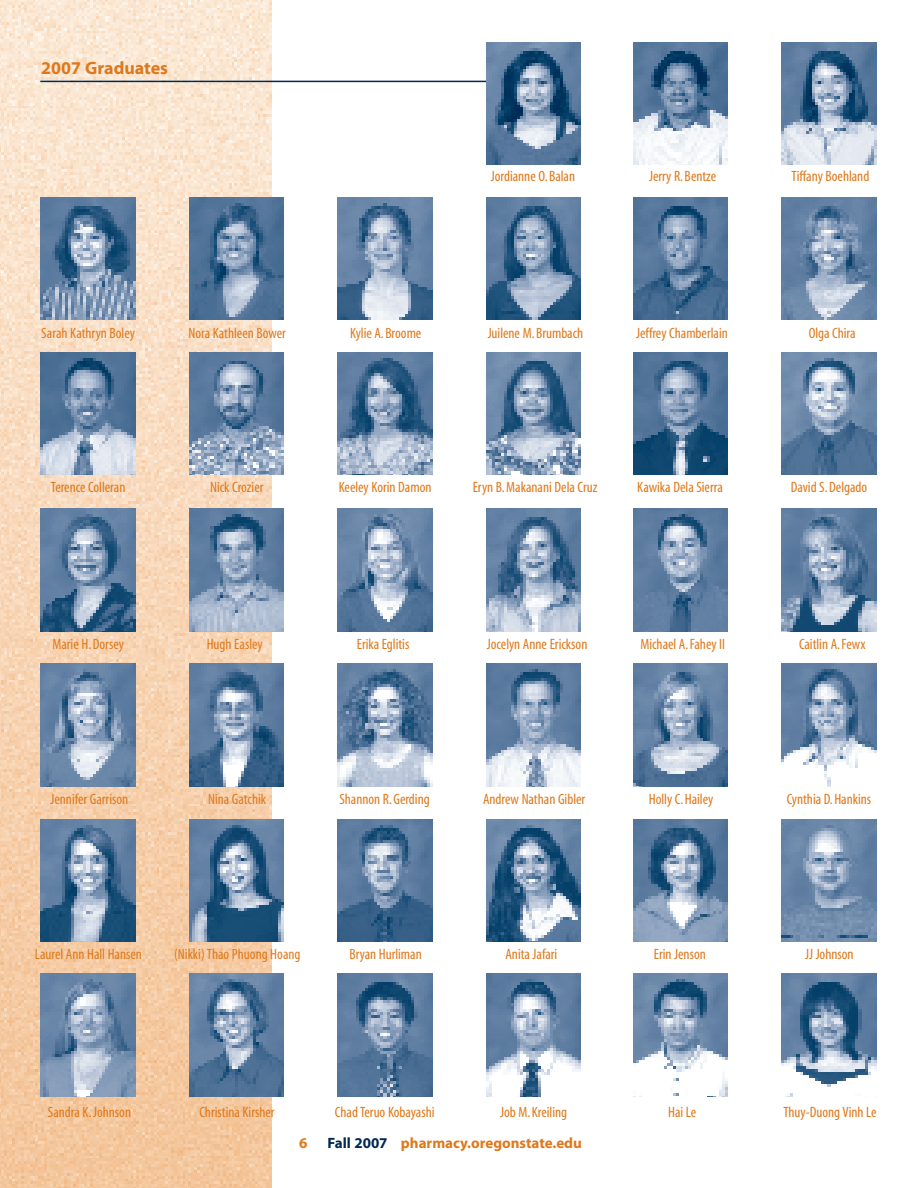
<style>
.page{position:relative;width:918px;height:1188px;background:#fff}
.page>*{position:absolute;margin:0;border:0;box-sizing:border-box;transform-origin:0 0}
.t1{font:700 18px "Myriad";color:#de791b}
.t2{font:condensed 15px "Myriad";color:#de791b}
.t3{font:700 15px "Myriad";color:#de791b}
.s1{color:#002953}
</style>
<div class="page">
<img style="left:0;top:0;width:271px;height:1188px">
<img style="left:41px;top:819px;width:94px;height:123px">
<img style="left:189px;top:819px;width:95px;height:123px">
<img style="left:338px;top:819px;width:94px;height:123px">
<img style="left:486px;top:819px;width:95px;height:123px">
<img style="left:633px;top:42px;width:95px;height:123px">
<img style="left:782px;top:42px;width:94px;height:123px">
<img style="left:41px;top:197px;width:94px;height:123px">
<img style="left:189px;top:197px;width:95px;height:123px">
<img style="left:338px;top:197px;width:94px;height:123px">
<img style="left:486px;top:197px;width:95px;height:123px">
<img style="left:633px;top:197px;width:95px;height:123px">
<img style="left:782px;top:197px;width:94px;height:123px">
<img style="left:41px;top:352px;width:94px;height:123px">
<img style="left:189px;top:352px;width:95px;height:123px">
<img style="left:338px;top:352px;width:94px;height:123px">
<img style="left:486px;top:352px;width:95px;height:123px">
<img style="left:633px;top:352px;width:95px;height:123px">
<img style="left:782px;top:352px;width:94px;height:123px">
<img style="left:41px;top:509px;width:94px;height:122px">
<img style="left:189px;top:509px;width:95px;height:122px">
<img style="left:338px;top:509px;width:94px;height:122px">
<img style="left:486px;top:509px;width:95px;height:122px">
<img style="left:633px;top:509px;width:95px;height:122px">
<img style="left:782px;top:509px;width:94px;height:122px">
<img style="left:41px;top:664px;width:94px;height:122px">
<img style="left:189px;top:664px;width:95px;height:122px">
<img style="left:338px;top:664px;width:94px;height:122px">
<img style="left:486px;top:664px;width:95px;height:122px">
<img style="left:633px;top:664px;width:95px;height:122px">
<img style="left:782px;top:664px;width:94px;height:122px">
<img style="left:633px;top:819px;width:95px;height:123px">
<img style="left:782px;top:819px;width:94px;height:123px">
<img style="left:41px;top:974px;width:94px;height:122px">
<img style="left:189px;top:974px;width:95px;height:122px">
<img style="left:338px;top:974px;width:94px;height:122px">
<img style="left:486px;top:974px;width:95px;height:122px">
<img style="left:633px;top:974px;width:95px;height:122px">
<img style="left:782px;top:974px;width:94px;height:122px">
<hr style="left:40px;top:81px;width:502px;height:1px;background:#002953">
<img style="left:486px;top:42px;width:95px;height:123px">
<p class="t1" style="left:41px;top:62px;width:128px">2007 Graduates</p>
<p class="t2" style="left:491px;top:171px;width:86px">Jordianne O.Balan</p>
<p class="t2" style="left:649px;top:171px;width:69px">Jerry R.Bentze</p>
<p class="t2" style="left:792px;top:171px;width:79px">Tiffany Boehland</p>
<p class="t2" style="left:41px;top:327px;width:95px">Sarah Kathryn Boley</p>
<p class="t2" style="left:188px;top:327px;width:99px">Nora Kathleen Bower</p>
<p class="t2" style="left:350px;top:327px;width:73px">Kylie A.Broome</p>
<p class="t2" style="left:488px;top:327px;width:97px">Juilene M.Brumbach</p>
<p class="t2" style="left:636px;top:327px;width:93px">Jeffrey Chamberlain</p>
<p class="t2" style="left:809px;top:327px;width:49px">Olga Chira</p>
<p class="t2" style="left:51px;top:481px;width:76px">Terence Colleran</p>
<p class="t2" style="left:210px;top:481px;width:55px">Nick Crozier</p>
<p class="t2" style="left:339px;top:481px;width:94px">Keeley Korin Damon</p>
<p class="t2" style="left:473px;top:481px;width:126px">Eryn B.Makanani Dela Cruz</p>
<p class="t2" style="left:637px;top:481px;width:87px">Kawika Dela Sierra</p>
<p class="t2" style="left:791px;top:481px;width:78px">David S.Delgado</p>
<p class="t2" style="left:52px;top:639px;width:73px">Marie H.Dorsey</p>
<p class="t2" style="left:207px;top:639px;width:58px">Hugh Easley</p>
<p class="t2" style="left:357px;top:639px;width:54px">Erika Eglitis</p>
<p class="t2" style="left:487px;top:639px;width:102px">Jocelyn Anne Erickson</p>
<p class="t2" style="left:640px;top:639px;width:86px">Michael A.Fahey II</p>
<p class="t2" style="left:799px;top:639px;width:68px">Caitlin A.Fewx</p>
<p class="t2" style="left:50px;top:794px;width:79px">Jennifer Garrison</p>
<p class="t2" style="left:208px;top:794px;width:60px">Nina Gatchik</p>
<p class="t2" style="left:339px;top:794px;width:92px">Shannon R.Gerding</p>
<p class="t2" style="left:483px;top:794px;width:104px">Andrew Nathan Gibler</p>
<p class="t2" style="left:649px;top:794px;width:66px">Holly C.Hailey</p>
<p class="t2" style="left:787px;top:794px;width:86px">Cynthia D.Hankins</p>
<p class="t2" style="left:35px;top:949px;width:109px">Laurel Ann Hall Hansen</p>
<p class="t2" style="left:174px;top:949px;width:128px">(Nikki) Thao Phuong Hoang</p>
<p class="t2" style="left:349px;top:949px;width:74px">Bryan Hurliman</p>
<p class="t2" style="left:505px;top:949px;width:53px">Anita Jafari</p>
<p class="t2" style="left:654px;top:949px;width:54px">Erin Jenson</p>
<p class="t2" style="left:805px;top:949px;width:50px">JJ Johnson</p>
<p class="t2" style="left:48px;top:1107px;width:85px">Sandra K.Johnson</p>
<p class="t2" style="left:199px;top:1107px;width:77px">Christina Kirsher</p>
<p class="t2" style="left:335px;top:1107px;width:101px">Chad Teruo Kobayashi</p>
<p class="t2" style="left:500px;top:1107px;width:69px">Job M.Kreiling</p>
<p class="t2" style="left:668px;top:1107px;width:30px">Hai Le</p>
<p class="t2" style="left:783px;top:1107px;width:95px">Thuy-Duong Vinh Le</p>
<p class="t3" style="left:299px;top:1137px;width:10px">6</p>
<p class="t3" style="left:328px;top:1137px;width:256px"><span class="s1">Fall 2007</span> pharmacy.oregonstate.edu</p>
</div>
